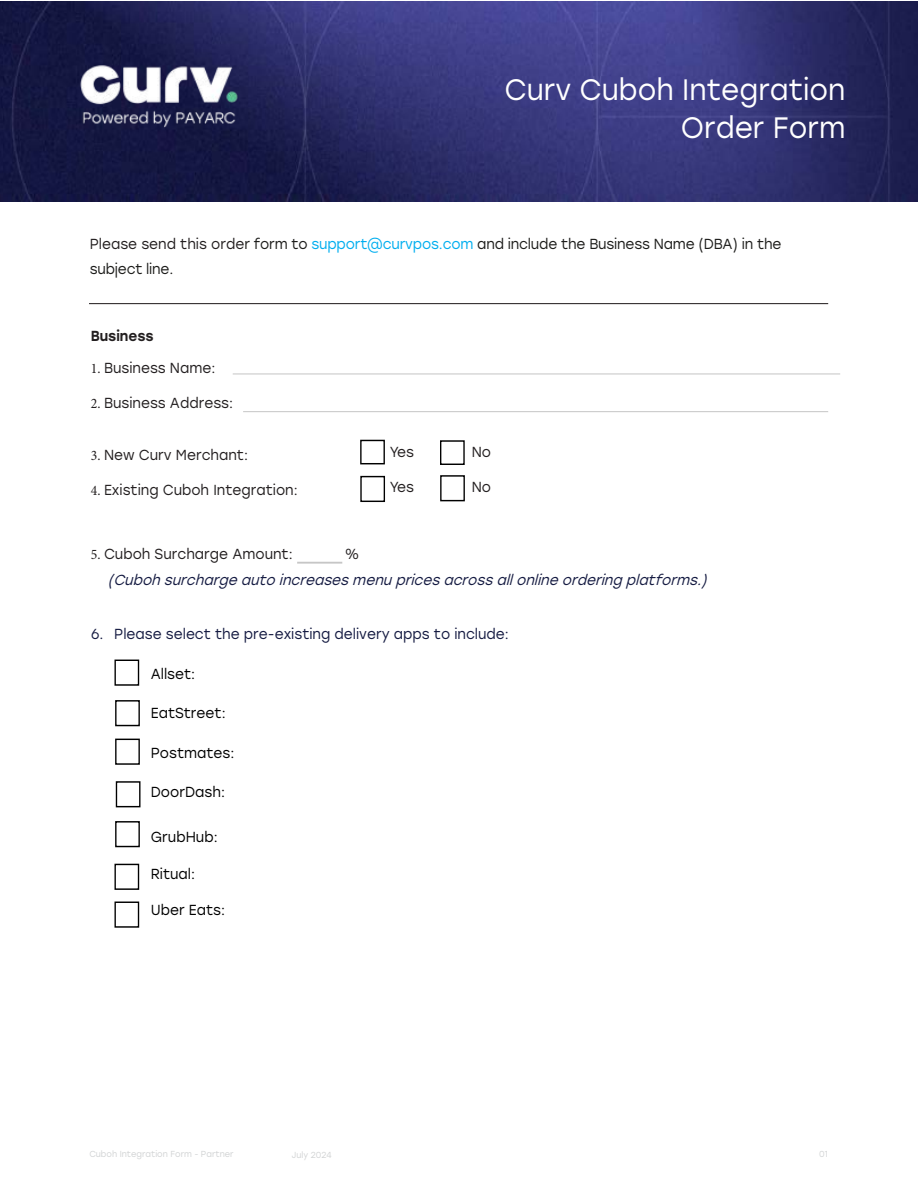
<style>
.page{position:relative;width:918px;height:1188px;background:#fff}
.page>*{position:absolute;margin:0;border:0;box-sizing:border-box;transform-origin:0 0}
.t1{font:29.55px/38.4px "Stolzl";color:#fff;text-align:right;scale:.94 1}
.t2{font:14.55px "Stolzl";color:#231f20;scale:.94 1}
.t3{font:14.55px/24.5px "Stolzl";letter-spacing:-.01em;color:#1d1d1b;scale:.94 1}
.t4{font:italic 14.55px "Stolzl";color:#151b42;scale:.94 1}
.t5{font:14.55px "Stolzl";color:#000;scale:.94 1}
.t6{font:14.55px "Stolzl";color:#151b42;scale:.94 1}
.t7{font:500 14.55px "Stolzl";color:#231f20;scale:.94 1}
.t8{font:8.7px "Stolzl";color:#d1d3d4;scale:.94 1}
.s1{color:#231f20}
.s2{color:#00aeef}
.s3{font-family:"Minion Pro"}
</style>
<div class="page">
<hr style="left:89px;top:303px;width:739px;height:1px;background:#231f20">
<hr style="left:297px;top:562px;width:45px;height:1px;background:#c6c6c6">
<hr style="left:243px;top:411px;width:585px;height:1px;background:#c6c6c6">
<div style="left:360px;top:440px;width:25px;height:24px;border:1px solid #000"></div>
<div style="left:440px;top:440px;width:25px;height:25px;border:1px solid #000"></div>
<div style="left:360px;top:476px;width:25px;height:26px;border:1px solid #000"></div>
<div style="left:440px;top:475px;width:25px;height:26px;border:1px solid #000"></div>
<div style="left:114px;top:660px;width:25px;height:26px;border:1px solid #000"></div>
<div style="left:115px;top:700px;width:25px;height:26px;border:1px solid #000"></div>
<div style="left:115px;top:739px;width:25px;height:26px;border:1px solid #000"></div>
<div style="left:116px;top:781px;width:25px;height:26px;border:1px solid #000"></div>
<div style="left:115px;top:821px;width:25px;height:26px;border:1px solid #000"></div>
<div style="left:114px;top:864px;width:25px;height:26px;border:1px solid #000"></div>
<div style="left:114px;top:902px;width:25px;height:26px;border:1px solid #000"></div>
<hr style="left:233px;top:374px;width:607px;height:1px;background:#c6c6c6">
<img style="left:0;top:1px;width:918px;height:201px">
<img style="left:13px;top:14px;width:280px;height:170px">
<h1 class="t1" style="left:505px;top:69px;width:364px">Curv Cuboh Integration<br>Order Form</h1>
<p class="t3" style="left:90px;top:231px;width:737px"><span class="s1">Please send this orde</span>r form to <span class="s2">support@curvpos.com</span> and include the Business Name (DBA) in the subject line.</p>
<p class="t7" style="left:91px;top:326px;width:68px">Business</p>
<p class="t2" style="left:91px;top:358px;width:134px"><span class="s3">1.</span> Business Name:</p>
<p class="t2" style="left:91px;top:393px;width:153px"><span class="s3">2.</span> Business Address:</p>
<p class="t2" style="left:91px;top:445px;width:169px"><span class="s3">3.</span> New Curv Merchant:</p>
<p class="t2" style="left:91px;top:480px;width:222px"><span class="s3">4.</span> Existing Cuboh Integration:</p>
<p class="t2" style="left:91px;top:544px;width:216px"><span class="s3">5.</span> Cuboh Surcharge Amount:</p>
<p class="t2" style="left:345px;top:544px;width:17px">%</p>
<p class="t2" style="left:390px;top:442px;width:27px">Yes</p>
<p class="t2" style="left:472px;top:442px;width:22px">No</p>
<p class="t2" style="left:390px;top:477px;width:27px">Yes</p>
<p class="t2" style="left:472px;top:477px;width:22px">No</p>
<p class="t4" style="left:108px;top:570px;width:643px">(Cubohsurcharge auto increasesmenupricesacrossallonline ordering platforms.)</p>
<p class="t6" style="left:91px;top:624px;width:446px">6. Please select the pre-existing delivery apps to include:</p>
<p class="t5" style="left:151px;top:664px;width:49px">Allset:</p>
<p class="t5" style="left:151px;top:703px;width:81px">EatStreet:</p>
<p class="t5" style="left:151px;top:743px;width:90px">Postmates:</p>
<p class="t5" style="left:151px;top:782px;width:80px">DoorDash:</p>
<p class="t5" style="left:151px;top:827px;width:73px">GrubHub:</p>
<p class="t5" style="left:151px;top:864px;width:49px">Ritual:</p>
<p class="t5" style="left:151px;top:900px;width:80px">Uber Eats:</p>
<p class="t8" style="left:89px;top:1148px;width:155px">Cuboh Integration Form - Partner</p>
<p class="t8" style="left:819px;top:1148px;width:11px">01</p>
<p class="t8" style="left:292px;top:1148px;width:44px">July 2024</p>
</div>
